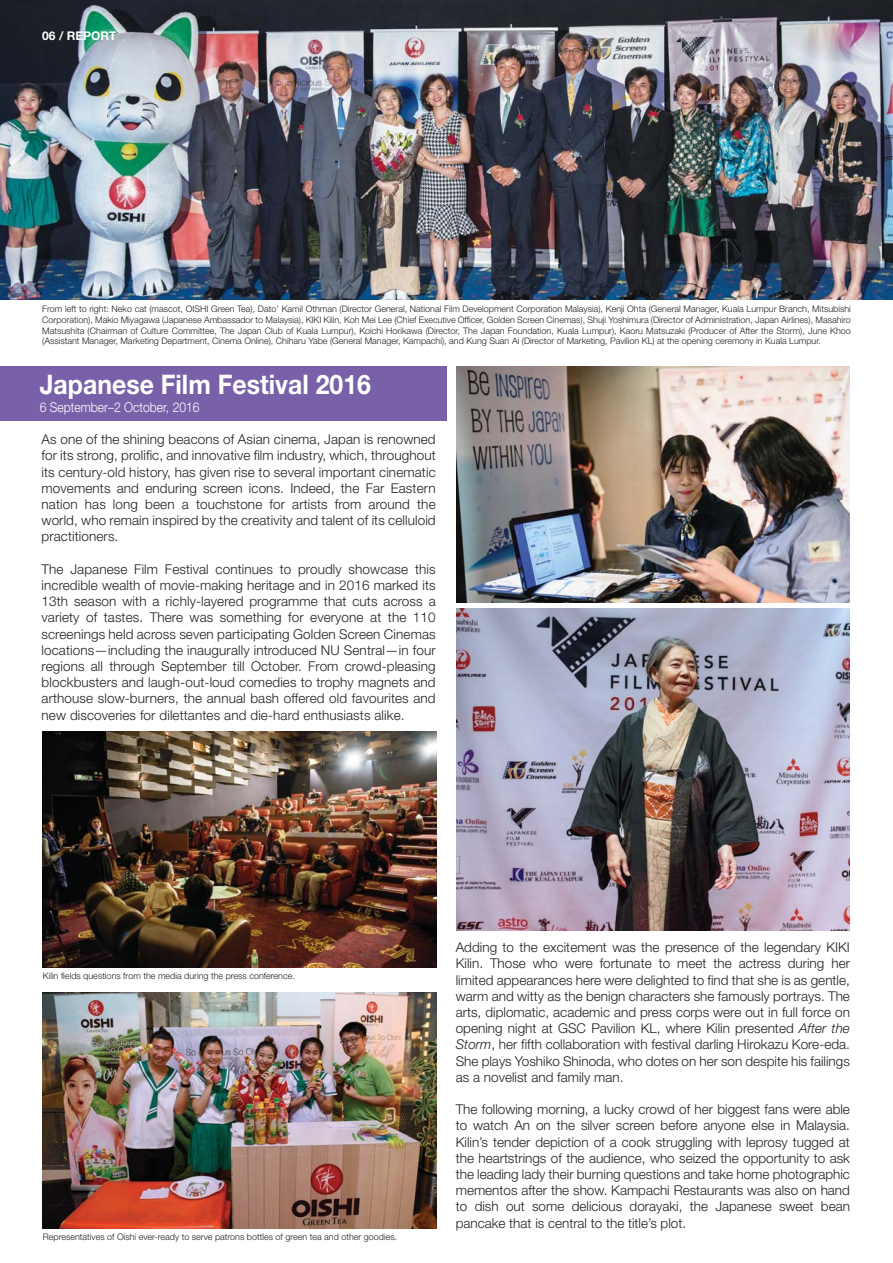
<style>
.page{position:relative;width:893px;height:1263px;background:#fff}
.page>*{position:absolute;margin:0;border:0;box-sizing:border-box;transform-origin:0 0}
.t1{font:700 27px "Helvetica Neue";color:#fff;scale:.92 1}
.t2{font:300 13.5px/16.2px "Helvetica Neue";color:#231f20;text-align:justify}
.t3{font:300 13.5px "Helvetica Neue";color:#fff;scale:.9 1}
.t4{font:700 12px "Helvetica Neue";color:#fff}
.t5{font:300 9px/10.8px "Helvetica Neue";color:#231f20;text-align:justify}
.s1{font-style:italic}
</style>
<div class="page">
<img style="left:0;top:0;width:893px;height:299px">
<div style="left:0;top:366px;width:446px;height:54px;background:#7961aa"></div>
<img style="left:43px;top:732px;width:393px;height:235px">
<img style="left:457px;top:367px;width:393px;height:235px">
<img style="left:457px;top:608px;width:393px;height:322px">
<img style="left:43px;top:992px;width:393px;height:236px">
<p class="t4" style="left:42px;top:31px;width:76px">06 / REPORT</p>
<p class="t5" style="left:42px;top:304px;width:810px">From left to right: Neko cat (mascot, OISHI Green Tea), Dato’ Kamil Othman (Director General, National Film Development Corporation Malaysia), Kenji Ohta (General Manager, Kuala Lumpur Branch, Mitsubishi Corporation), Makio Miyagawa (Japanese Ambassador to Malaysia), KIKI Kilin, Koh Mei Lee (Chief Executive Officer, Golden Screen Cinemas), Shuji Yoshimura (Director of Administration, Japan Airlines), Masahiro Matsushita (Chairman of Culture Committee, The Japan Club of Kuala Lumpur), Koichi Horikawa (Director, The Japan Foundation, Kuala Lumpur), Kaoru Matsuzaki (Producer of After the Storm), June Khoo (Assistant Manager, Marketing Department, Cinema Online), Chiharu Yabe (General Manager, Kampachi), and Kung Suan Ai (Director of Marketing, Pavilion KL) at the opening ceremony in Kuala Lumpur.</p>
<p class="t1" style="left:40px;top:375px;width:361px">Japanese Film Festival 2016</p>
<p class="t3" style="left:40px;top:402px;width:179px">6 September–2 October, 2016</p>
<p class="t2" style="left:42px;top:433px;width:396px">As one of the shining beacons of Asian cinema, Japan is renowned for its strong, prolific, and innovative film industry, which, throughout its century-old history, has given rise to several important cinematic movements and enduring screen icons. Indeed, the Far Eastern nation has long been a touchstone for artists from around the world, who remain inspired by the creativity and talent of its celluloid practitioners.</p>
<p class="t2" style="left:42px;top:562px;width:396px">The Japanese Film Festival continues to proudly showcase this incredible wealth of movie-making heritage and in 2016 marked its 13th season with a richly-layered programme that cuts across a variety of tastes. There was something for everyone at the 110 screenings held across seven participating Golden Screen Cinemas locations—including the inaugurally introduced NU Sentral—in four regions all through September till October. From crowd-pleasing blockbusters and laugh-out-loud comedies to trophy magnets and arthouse slow-burners, the annual bash offered old favourites and new discoveries for dilettantes and die-hard enthusiasts alike.</p>
<p class="t5" style="left:43px;top:971px;width:254px">Kilin fields questions from the media during the press conference.</p>
<p class="t5" style="left:43px;top:1232px;width:356px">Representatives of Oishi ever-ready to serve patrons bottles of green tea and other goodies.</p>
<p class="t2" style="left:456px;top:941px;width:396px">Adding to the excitement was the presence of the legendary KIKI Kilin. Those who were fortunate to meet the actress during her limited appearances here were delighted to find that she is as gentle, warm and witty as the benign characters she famously portrays. The arts, diplomatic, academic and press corps were out in full force on opening night at GSC Pavilion KL, where Kilin presented <span class="s1">After the Storm</span>, her fifth collaboration with festival darling Hirokazu Kore-eda.<br>She plays Yoshiko Shinoda, who dotes on her son despite his failings as a novelist and family man.</p>
<p class="t2" style="left:456px;top:1103px;width:396px">The following morning, a lucky crowd of her biggest fans were able to watch An on the silver screen before anyone else in Malaysia.<br>Kilin’s tender depiction of a cook struggling with leprosy tugged at the heartstrings of the audience, who seized the opportunity to ask the leading lady their burning questions and take home photographic mementos after the show. Kampachi Restaurants was also on hand to dish out some delicious dorayaki, the Japanese sweet bean pancake that is central to the title’s plot.</p>
</div>
